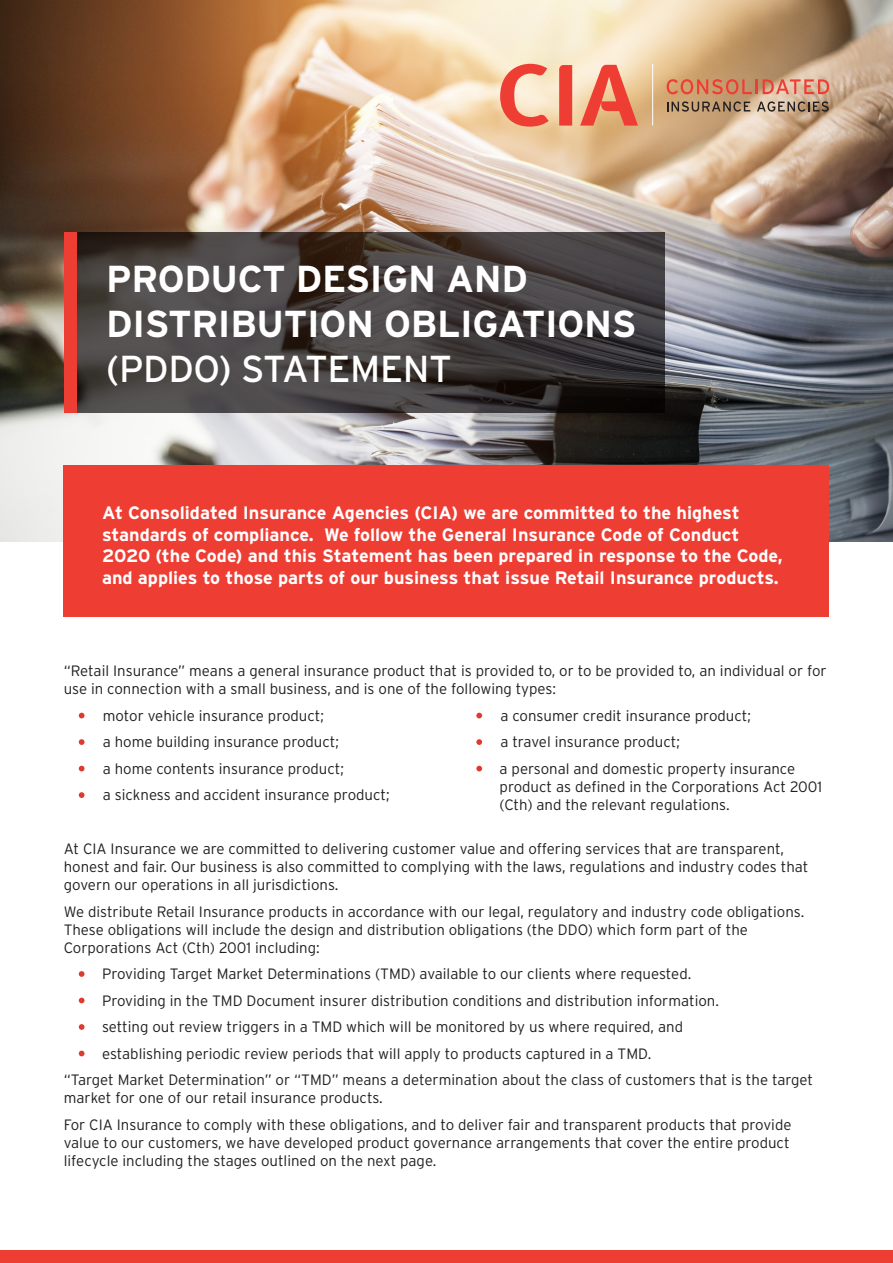
<style>
.page{position:relative;width:893px;height:1263px;background:#fff}
.page>*{position:absolute;margin:0;border:0;box-sizing:border-box;transform-origin:0 0}
.t1{font:700 37.5px/45px "Interstate";letter-spacing:-.01em;color:#fff}
.t2{font:700 18px/21.6px "Interstate";color:#fff}
.t3{font:300 15px/18px "Interstate";color:#231f20}
.s1{font-weight:400}
</style>
<div class="page">
<img style="left:0;top:0;width:893px;height:541px">
<div style="left:64px;top:466px;width:765px;height:151px;background:#ee3e34"></div>
<svg style="left:77px;top:232px;width:588px;height:180px;background:#423d3d"></svg>
<div style="left:0;top:1250px;width:893px;height:13px;background:#ee3e34"></div>
<div style="left:64px;top:232px;width:13px;height:180px;background:#ee3e34"></div>
<svg style="left:79px;top:713px;width:6px;height:5px"></svg>
<svg style="left:79px;top:739px;width:6px;height:6px"></svg>
<svg style="left:79px;top:766px;width:6px;height:5px"></svg>
<svg style="left:79px;top:792px;width:6px;height:6px"></svg>
<svg style="left:476px;top:713px;width:6px;height:5px"></svg>
<svg style="left:476px;top:739px;width:6px;height:6px"></svg>
<svg style="left:476px;top:766px;width:6px;height:5px"></svg>
<svg style="left:667px;top:79px;width:162px;height:15px;background:#d88467"></svg>
<svg style="left:667px;top:101px;width:83px;height:11px"></svg>
<svg style="left:757px;top:101px;width:72px;height:11px"></svg>
<svg style="left:559px;top:65px;width:13px;height:61px"></svg>
<svg style="left:500px;top:64px;width:49px;height:63px;background:#f3a18b"></svg>
<svg style="left:580px;top:65px;width:58px;height:61px;background:#ed8e72"></svg>
<hr style="left:652px;top:64px;width:1px;height:61px;background:#fff">
<svg style="left:79px;top:971px;width:6px;height:6px"></svg>
<svg style="left:79px;top:997px;width:6px;height:6px"></svg>
<svg style="left:79px;top:1024px;width:6px;height:6px"></svg>
<svg style="left:79px;top:1050px;width:6px;height:6px"></svg>
<p class="t1" style="left:106px;top:256px;width:532px">PRODUCT DESIGN AND<br>DISTRIBUTION OBLIGATIONS <span class="s1">(PDDO) STATEMENT</span></p>
<p class="t2" style="left:102px;top:502px;width:682px">At Consolidated Insurance Agencies (CIA) we are committed to the highest standards of compliance. We follow the General Insurance Code of Conduct 2020 (the Code) and this Statement has been prepared in response to the Code, and applies to those parts of our business that issue Retail Insurance products.</p>
<p class="t3" style="left:64px;top:662px;width:764px">“Retail Insurance” means a general insurance product that is provided to, or to be provided to, an individual or for use in connection with a small business, and is one of the following types:</p>
<p class="t3" style="left:103px;top:706px;width:223px">motor vehicle insurance product;</p>
<p class="t3" style="left:103px;top:733px;width:238px">a home building insurance product;</p>
<p class="t3" style="left:103px;top:759px;width:243px">a home contents insurance product;</p>
<p class="t3" style="left:103px;top:786px;width:288px">a sickness and accident insurance product;</p>
<p class="t3" style="left:500px;top:706px;width:252px">a consumer credit insurance product;</p>
<p class="t3" style="left:500px;top:733px;width:181px">a travel insurance product;</p>
<p class="t3" style="left:500px;top:759px;width:324px">a personal and domestic property insurance product as defined in the Corporations Act 2001 (Cth) and the relevant regulations.</p>
<p class="t3" style="left:64px;top:839px;width:746px">At CIA Insurance we are committed to delivering customer value and offering services that are transparent, honest and fair. Our business is also committed to complying with the laws, regulations and industry codes that govern our operations in all jurisdictions.</p>
<p class="t3" style="left:64px;top:902px;width:742px">We distribute Retail Insurance products in accordance with our legal, regulatory and industry code obligations.<br>These obligations will include the design and distribution obligations (the DDO) which form part of the<br>Corporations Act (Cth) 2001 including:</p>
<p class="t3" style="left:102px;top:964px;width:591px">Providing Target Market Determinations (TMD) available to our clients where requested.</p>
<p class="t3" style="left:102px;top:991px;width:618px">Providing in the TMD Document insurer distribution conditions and distribution information.</p>
<p class="t3" style="left:102px;top:1017px;width:582px">setting out review triggers in a TMD which will be monitored by us where required, and</p>
<p class="t3" style="left:102px;top:1044px;width:551px">establishing periodic review periods that will apply to products captured in a TMD.</p>
<p class="t3" style="left:64px;top:1071px;width:751px">“Target Market Determination” or “TMD” means a determination about the class of customers that is the target market for one of our retail insurance products.</p>
<p class="t3" style="left:64px;top:1115px;width:729px">For CIA Insurance to comply with these obligations, and to deliver fair and transparent products that provide value to our customers, we have developed product governance arrangements that cover the entire product lifecycle including the stages outlined on the next page.</p>
</div>
